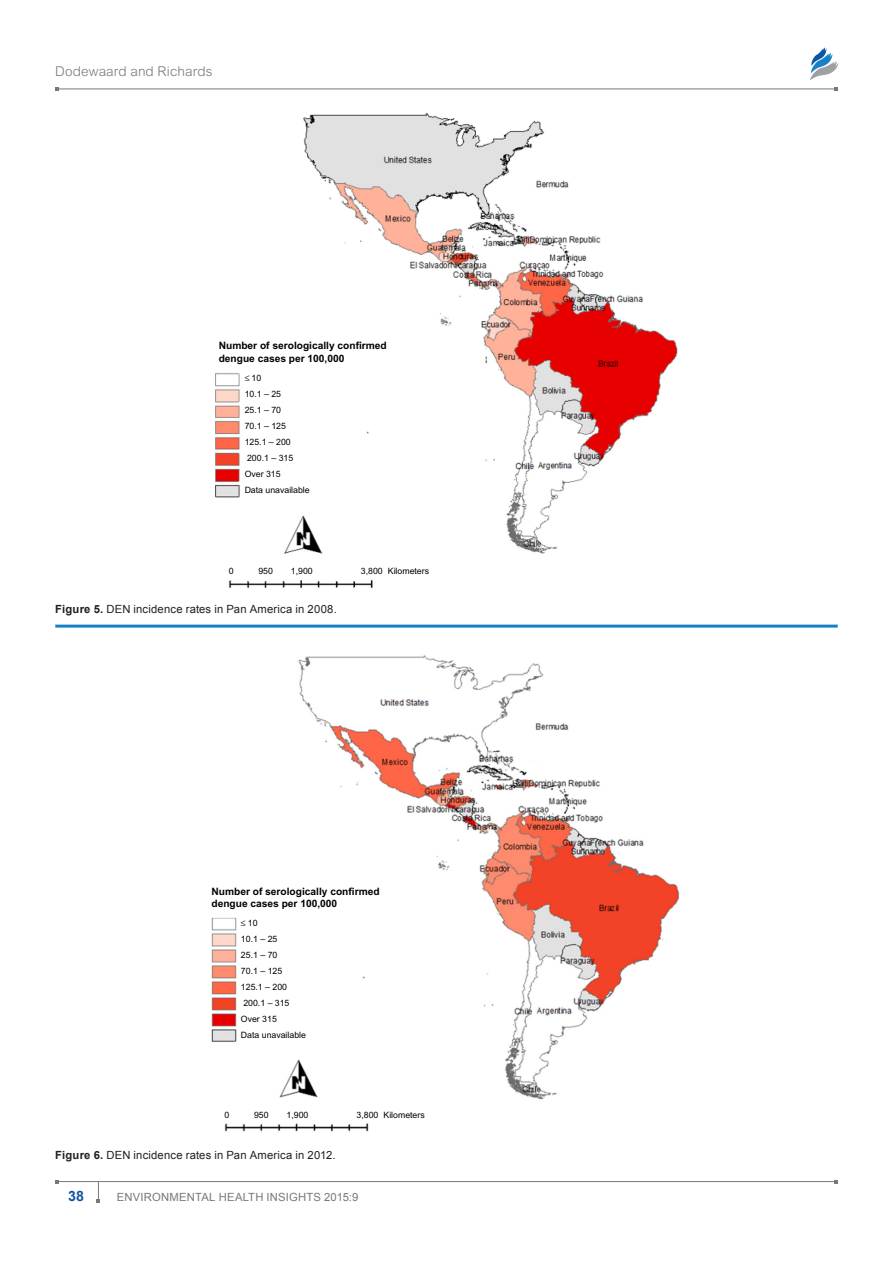
<style>
.page{position:relative;width:893px;height:1263px;background:#fff}
.page>*{position:absolute;margin:0;border:0;box-sizing:border-box;transform-origin:0 0}
.t1{font:700 14.25px "Arial";color:#1055a4}
.t2{font:300 13.5px "Arial MT Std";letter-spacing:.005em;color:#76787b}
.FigC{font:11.25px "Arial";letter-spacing:.015em;color:#231f20}
.t3{font:11.25px "Arial";letter-spacing:.015em;color:#76787b}
.t4{font:700 10.2px/12.1px "Arial";color:#000}
.t5{font:8.7px/16px "Arial";color:#000}
.s1{font-weight:700}
</style>
<div class="page">
<hr style="left:57px;top:89px;width:779px;height:1px;background:#76787b">
<hr style="left:57px;top:1181px;width:779px;height:1px;background:#76787b">
<img style="left:810px;top:47px;width:29px;height:33px">
<svg style="left:97px;top:1182px;width:3px;height:20px"></svg>
<hr style="left:55px;top:625px;width:783px;height:3px;background:#1582c5">
<img style="left:215px;top:113px;width:463px;height:474px">
<img style="left:212px;top:655px;width:468px;height:477px">
<h2 class="t2" style="left:55px;top:63px;width:159px">Dodewaard and Richards</h2>
<p class="t4" style="left:219px;top:340px;width:170px">Number of serologically confirmed dengue cases per 100,000</p>
<p class="t5" style="left:245px;top:370px;width:67px">≤ 10<br>10.1 – 25<br>25.1 – 70<br>70.1 – 125<br>125.1 – 200<br>200.1 – 315<br>Over 315<br>Data unavailable</p>
<p class="t5" style="left:229px;top:563px;width:6px">0</p>
<p class="t5" style="left:258px;top:563px;width:16px">950</p>
<p class="t5" style="left:291px;top:563px;width:23px">1,900</p>
<p class="t5" style="left:361px;top:563px;width:70px">3,800 Kilometers</p>
<p class="FigC" style="left:55px;top:602px;width:283px"><span class="s1">Figure 5.</span> DEN incidence rates in Pan America in 2008.</p>
<p class="t4" style="left:212px;top:885px;width:170px">Number of serologically confirmed dengue cases per 100,000</p>
<p class="t5" style="left:241px;top:915px;width:67px">≤ 10<br>10.1 – 25<br>25.1 – 70<br>70.1 – 125<br>125.1 – 200<br>200.1 – 315<br>Over 315<br>Data unavailable</p>
<p class="t5" style="left:224px;top:1107px;width:6px">0</p>
<p class="t5" style="left:254px;top:1107px;width:16px">950</p>
<p class="t5" style="left:287px;top:1107px;width:23px">1,900</p>
<p class="t5" style="left:357px;top:1107px;width:70px">3,800 Kilometers</p>
<p class="FigC" style="left:55px;top:1147px;width:282px"><span class="s1">Figure 6.</span> DEN incidence rates in Pan America in 2012.</p>
<h1 class="t1" style="left:68px;top:1186px;width:18px">38</h1>
<p class="t3" style="left:117px;top:1189px;width:243px">Environmental Health I nsights 2015:9</p>
</div>
